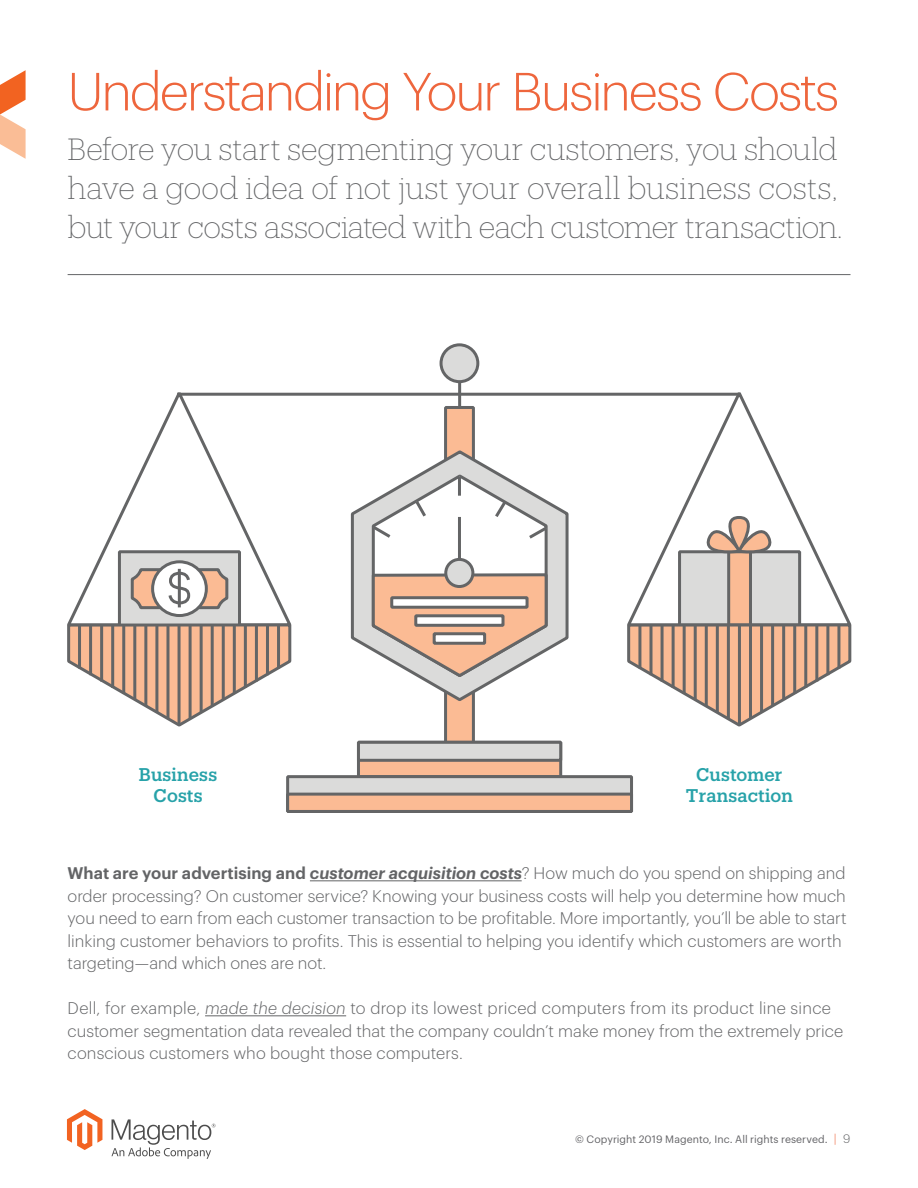
<style>
.page{position:relative;width:918px;height:1188px;background:#fff}
.page>*{position:absolute;margin:0;border:0;box-sizing:border-box;transform-origin:0 0}
.t1{font:300 52.5px "Graphik";letter-spacing:-.04em;color:#ee663d}
.t2{font:200 30px/39px "Produkt";letter-spacing:-.015em;color:#636466}
.t3{font:500 18px/21px "Produkt";letter-spacing:.01em;color:#27a2a9;text-align:center}
.t4{font:300 16.5px/22.5px "Graphik";color:#636466}
.t5{font:10.5px "Graphik";letter-spacing:.005em;color:#636366}
.s1{font-weight:600}
.s2{font-weight:600;font-style:italic}
.s3{font-style:italic}
.s4{font-weight:300;font-size:12px;color:#ee663d}
.s5{font-weight:300;font-size:12px;color:#636466}
</style>
<div class="page">
<svg style="left:0;top:70px;width:26px;height:89px"></svg>
<hr style="left:310px;top:880px;width:212px;height:1px;background:#636466">
<hr style="left:205px;top:1015px;width:141px;height:1px;background:#636466">
<hr style="left:177px;top:393px;width:563px;height:3px;background:#646566">
<hr style="left:458px;top:357px;width:3px;height:52px;background:#646566">
<div style="left:446px;top:407px;width:27px;height:361px;background:#fbbb94"></div>
<div style="left:444px;top:406px;width:31px;height:363px;border:3px solid #646566"></div>
<div style="left:358px;top:742px;width:203px;height:35px;background:#fbbb94"></div>
<div style="left:357px;top:741px;width:205px;height:37px;border:3px solid #646566"></div>
<div style="left:358px;top:742px;width:203px;height:18px;background:#dbdbda"></div>
<div style="left:357px;top:741px;width:205px;height:21px;border:3px solid #646566"></div>
<div style="left:288px;top:777px;width:344px;height:34px;background:#dbdbda"></div>
<div style="left:286px;top:775px;width:347px;height:38px;border:3px solid #646566"></div>
<div style="left:288px;top:794px;width:344px;height:17px;background:#fbbb94"></div>
<div style="left:286px;top:793px;width:347px;height:20px;border:3px solid #646566"></div>
<div style="left:441px;top:345px;width:37px;height:37px;background:#dbdbda;border-radius:50%"></div>
<div style="left:440px;top:343px;width:39px;height:40px;border:3px solid #646566;border-radius:50%"></div>
<svg style="left:68px;top:392px;width:227px;height:230px"></svg>
<div style="left:119px;top:552px;width:121px;height:74px;background:#dbdbda"></div>
<div style="left:118px;top:550px;width:123px;height:77px;border:3px solid #646566"></div>
<svg style="left:153px;top:562px;width:53px;height:54px"></svg>
<div style="left:151px;top:560px;width:57px;height:57px;border:3px solid #646566;border-radius:50%"></div>
<svg style="left:130px;top:567px;width:99px;height:44px"></svg>
<hr style="left:178px;top:569px;width:3px;height:38px;background:#646566">
<svg style="left:67px;top:622px;width:225px;height:105px"></svg>
<svg style="left:625px;top:392px;width:225px;height:230px"></svg>
<svg style="left:627px;top:622px;width:225px;height:105px"></svg>
<svg style="left:701px;top:514px;width:76px;height:42px"></svg>
<hr style="left:78px;top:624px;width:3px;height:45px;background:#646566">
<hr style="left:89px;top:624px;width:3px;height:51px;background:#646566">
<hr style="left:100px;top:624px;width:3px;height:58px;background:#646566">
<hr style="left:111px;top:624px;width:3px;height:64px;background:#646566">
<hr style="left:122px;top:624px;width:3px;height:70px;background:#646566">
<hr style="left:133px;top:624px;width:3px;height:76px;background:#646566">
<hr style="left:144px;top:624px;width:3px;height:82px;background:#646566">
<hr style="left:155px;top:624px;width:3px;height:88px;background:#646566">
<hr style="left:166px;top:624px;width:3px;height:94px;background:#646566">
<hr style="left:178px;top:624px;width:3px;height:100px;background:#646566">
<hr style="left:189px;top:624px;width:3px;height:94px;background:#646566">
<hr style="left:200px;top:624px;width:3px;height:88px;background:#646566">
<hr style="left:211px;top:624px;width:3px;height:82px;background:#646566">
<hr style="left:222px;top:624px;width:3px;height:76px;background:#646566">
<hr style="left:233px;top:624px;width:3px;height:70px;background:#646566">
<hr style="left:244px;top:624px;width:3px;height:64px;background:#646566">
<hr style="left:255px;top:624px;width:3px;height:58px;background:#646566">
<hr style="left:266px;top:624px;width:3px;height:51px;background:#646566">
<hr style="left:277px;top:624px;width:3px;height:45px;background:#646566">
<hr style="left:638px;top:624px;width:3px;height:45px;background:#646566">
<hr style="left:649px;top:624px;width:3px;height:51px;background:#646566">
<hr style="left:661px;top:624px;width:3px;height:58px;background:#646566">
<hr style="left:672px;top:624px;width:3px;height:64px;background:#646566">
<hr style="left:683px;top:624px;width:3px;height:70px;background:#646566">
<hr style="left:694px;top:624px;width:3px;height:76px;background:#646566">
<hr style="left:705px;top:624px;width:3px;height:82px;background:#646566">
<hr style="left:716px;top:624px;width:3px;height:88px;background:#646566">
<hr style="left:727px;top:624px;width:3px;height:94px;background:#646566">
<hr style="left:738px;top:624px;width:3px;height:100px;background:#646566">
<hr style="left:749px;top:624px;width:3px;height:94px;background:#646566">
<hr style="left:760px;top:624px;width:3px;height:88px;background:#646566">
<hr style="left:771px;top:624px;width:3px;height:82px;background:#646566">
<hr style="left:782px;top:624px;width:3px;height:76px;background:#646566">
<hr style="left:793px;top:624px;width:3px;height:70px;background:#646566">
<hr style="left:804px;top:624px;width:3px;height:64px;background:#646566">
<hr style="left:815px;top:624px;width:3px;height:58px;background:#646566">
<hr style="left:826px;top:624px;width:3px;height:51px;background:#646566">
<hr style="left:837px;top:624px;width:3px;height:45px;background:#646566">
<svg style="left:350px;top:448px;width:219px;height:255px"></svg>
<svg style="left:369px;top:473px;width:181px;height:206px"></svg>
<div style="left:446px;top:559px;width:27px;height:28px;background:#dbdbda;border-radius:50%"></div>
<div style="left:444px;top:558px;width:30px;height:30px;border:3px solid #646566;border-radius:50%"></div>
<div style="left:392px;top:598px;width:135px;height:9px;background:#fff"></div>
<div style="left:390px;top:596px;width:139px;height:13px;border:3px solid #646566"></div>
<div style="left:416px;top:616px;width:87px;height:9px;background:#fff"></div>
<div style="left:414px;top:614px;width:91px;height:13px;border:3px solid #646566"></div>
<div style="left:434px;top:634px;width:51px;height:9px;background:#fff"></div>
<div style="left:433px;top:632px;width:53px;height:13px;border:3px solid #646566"></div>
<hr style="left:68px;top:274px;width:783px;height:1px;background:#636466">
<svg style="left:67px;top:1109px;width:35px;height:41px"></svg>
<svg style="left:112px;top:1119px;width:103px;height:40px"></svg>
<h1 class="t1" style="left:68px;top:53px;width:773px">Understanding Your Business Costs</h1>
<h2 class="t2" style="left:68px;top:128px;width:777px">Before you start segmenting your customers, you should have a good idea of not just your overall business costs, but your costs associated with each customer transaction.</h2>
<p class="t3" style="left:139px;top:763px;width:80px">Business<br>Costs</p>
<p class="t3" style="left:686px;top:763px;width:108px">Customer<br>Transaction</p>
<p class="t4" style="left:68px;top:861px;width:781px"><span class="s1">What are your advertising and</span> <span class="s2">customer acquisition costs</span>? How much do you spend on shipping and order processing? On customer service? Knowing your business costs will help you determine how much you need to earn from each customer transaction to be profitable. More importantly, you’ll be able to start linking customer behaviors to profits. This is essential to helping you identify which customers are worth targeting—and which ones are not.</p>
<p class="t4" style="left:68px;top:996px;width:777px">Dell, for example, <span class="s3">made the decision</span> to drop its lowest priced computers from its product line since customer segmentation data revealed that the company couldn’t make money from the extremely price conscious customers who bought those computers.</p>
<p class="t5" style="left:575px;top:1132px;width:277px">© Copyright 2019 Magento, Inc. All rights reserved. <span class="s4">|</span> <span class="s5">9</span></p>
</div>
